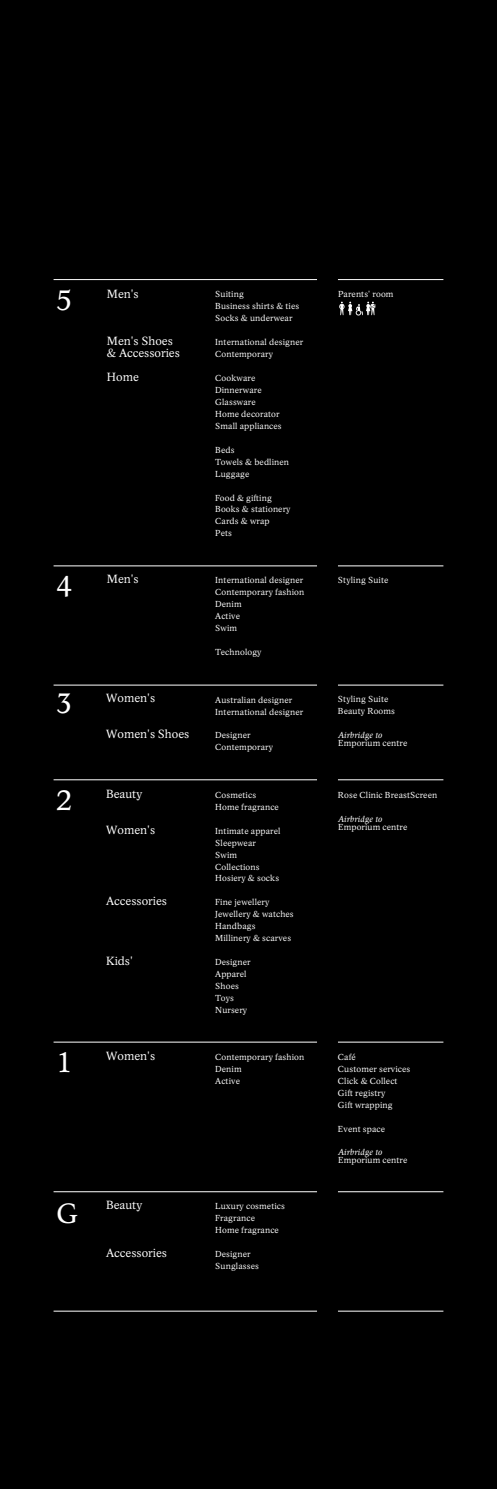
<style>
.page{position:relative;width:497px;height:1489px;background:#fff}
.page>*{position:absolute;margin:0;border:0;box-sizing:border-box;transform-origin:0 0}
.t1{font:28px "Concorde Pro";color:#fff}
.t2{font:300 28px "Academica";color:#fff}
.t3{font:300 11.9px/12.2px "Academica";color:#fff}
.t4{font:300 8.75px/11.9px "Academica";letter-spacing:.015em;color:#fff}
.t5{font:italic 300 8.75px "Academica";letter-spacing:.015em;color:#fff}
</style>
<div class="page">
<div style="left:0;top:0;width:496px;height:1488px;background:#000"></div>
<hr style="left:53px;top:1310px;width:263px;height:1px;background:#fff">
<hr style="left:337px;top:1310px;width:106px;height:1px;background:#fff">
<hr style="left:53px;top:279px;width:263px;height:1px;background:#fff">
<hr style="left:53px;top:565px;width:263px;height:1px;background:#fff">
<hr style="left:53px;top:684px;width:263px;height:1px;background:#fff">
<hr style="left:53px;top:779px;width:263px;height:1px;background:#fff">
<hr style="left:53px;top:1041px;width:263px;height:1px;background:#fff">
<hr style="left:53px;top:1191px;width:263px;height:1px;background:#fff">
<hr style="left:337px;top:279px;width:106px;height:1px;background:#fff">
<hr style="left:337px;top:565px;width:106px;height:1px;background:#fff">
<hr style="left:337px;top:684px;width:106px;height:1px;background:#fff">
<hr style="left:337px;top:779px;width:106px;height:1px;background:#fff">
<hr style="left:337px;top:1041px;width:106px;height:1px;background:#fff">
<hr style="left:337px;top:1191px;width:106px;height:1px;background:#fff">
<svg style="left:339px;top:301px;width:36px;height:14px"></svg>
<h1 class="t1" style="left:56px;top:282px;width:17px">5</h1>
<h2 class="t3" style="left:107px;top:288px;width:33px">Men's</h2>
<p class="t4" style="left:215px;top:289px;width:85px">Suiting<br>Business shirts &amp; ties<br>Socks &amp; underwear</p>
<p class="t4" style="left:338px;top:289px;width:57px">Parents' room</p>
<h2 class="t3" style="left:107px;top:335px;width:74px">Men's Shoes &amp; Accessories</h2>
<p class="t4" style="left:215px;top:337px;width:89px">International designer<br>Contemporary</p>
<h2 class="t3" style="left:107px;top:371px;width:33px">Home</h2>
<p class="t4" style="left:215px;top:373px;width:68px">Cookware<br>Dinnerware<br>Glassware<br>Home decorator<br>Small appliances</p>
<p class="t4" style="left:215px;top:444px;width:75px">Beds<br>Towels &amp; bedlinen<br>Luggage</p>
<p class="t4" style="left:215px;top:492px;width:77px">Food &amp; gifting<br>Books &amp; stationery<br>Cards &amp; wrap<br>Pets</p>
<h1 class="t1" style="left:56px;top:568px;width:17px">4</h1>
<h2 class="t3" style="left:107px;top:573px;width:33px">Men's</h2>
<p class="t4" style="left:215px;top:574px;width:90px">International designer<br>Contemporary fashion<br>Denim<br>Active<br>Swim</p>
<p class="t4" style="left:215px;top:646px;width:48px">Technology</p>
<p class="t4" style="left:337px;top:574px;width:52px">Styling Suite</p>
<h1 class="t1" style="left:56px;top:685px;width:17px">3</h1>
<h2 class="t3" style="left:106px;top:692px;width:50px">Women's</h2>
<p class="t4" style="left:215px;top:694px;width:89px">Australian designer<br>International designer</p>
<p class="t4" style="left:337px;top:693px;width:58px">Styling Suite<br>Beauty Rooms</p>
<h2 class="t3" style="left:106px;top:728px;width:85px">Women's Shoes</h2>
<p class="t4" style="left:215px;top:729px;width:59px">Designer<br>Contemporary</p>
<p class="t5" style="left:337px;top:729px;width:46px">Airbridge to</p>
<p class="t4" style="left:337px;top:737px;width:71px">Emporium centre</p>
<h1 class="t1" style="left:56px;top:782px;width:17px">2</h1>
<h2 class="t3" style="left:106px;top:787px;width:38px">Beauty</h2>
<h2 class="t3" style="left:106px;top:823px;width:50px">Women's</h2>
<p class="t4" style="left:215px;top:789px;width:65px">Cosmetics<br>Home fragrance</p>
<p class="t4" style="left:215px;top:825px;width:67px">Intimate apparel<br>Sleepwear<br>Swim<br>Collections<br>Hosiery &amp; socks</p>
<p class="t4" style="left:337px;top:789px;width:101px">Rose Clinic BreastScreen</p>
<p class="t5" style="left:337px;top:813px;width:46px">Airbridge to</p>
<p class="t4" style="left:337px;top:821px;width:71px">Emporium centre</p>
<h2 class="t3" style="left:106px;top:895px;width:62px">Accessories</h2>
<p class="t4" style="left:215px;top:896px;width:80px">Fine jewellery<br>Jewellery &amp; watches<br>Handbags<br>Millinery &amp; scarves</p>
<h2 class="t3" style="left:106px;top:955px;width:28px">Kids'</h2>
<p class="t4" style="left:215px;top:956px;width:37px">Designer<br>Apparel<br>Shoes<br>Toys<br>Nursery</p>
<h1 class="t1" style="left:56px;top:1044px;width:17px">1</h1>
<h2 class="t3" style="left:106px;top:1050px;width:50px">Women's</h2>
<p class="t4" style="left:215px;top:1051px;width:90px">Contemporary fashion<br>Denim<br>Active</p>
<p class="t4" style="left:337px;top:1051px;width:74px">Café<br>Customer services<br>Click &amp; Collect<br>Gift registry<br>Gift wrapping</p>
<p class="t4" style="left:337px;top:1122px;width:49px">Event space</p>
<p class="t5" style="left:337px;top:1146px;width:46px">Airbridge to</p>
<p class="t4" style="left:337px;top:1154px;width:71px">Emporium centre</p>
<h1 class="t2" style="left:56px;top:1196px;width:23px">G</h1>
<h2 class="t3" style="left:106px;top:1198px;width:38px">Beauty</h2>
<h2 class="t3" style="left:106px;top:1246px;width:62px">Accessories</h2>
<p class="t4" style="left:215px;top:1200px;width:71px">Luxury cosmetics<br>Fragrance<br>Home fragrance</p>
<p class="t4" style="left:215px;top:1247px;width:45px">Designer<br>Sunglasses</p>
</div>
